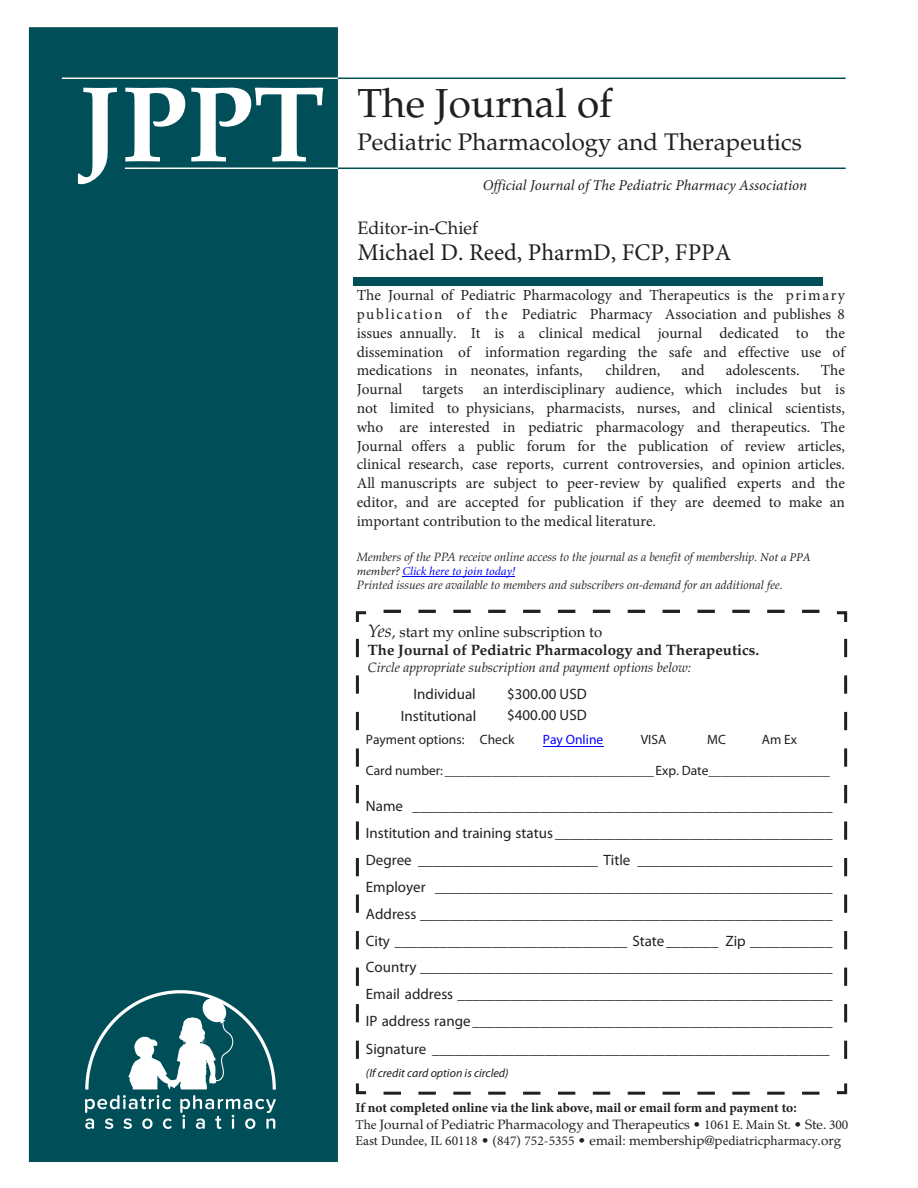
<style>
.page{position:relative;width:918px;height:1188px;background:#fff}
.page>*{position:absolute;margin:0;border:0;box-sizing:border-box;transform-origin:0 0}
.t1{font:700 108px "Palatino LT Std";color:#fff}
.t2{font:40.5px "Palatino LT Std";color:#231f20}
.t3{font:24px "Palatino LT Std";color:#231f20}
.t4{font:24px "Minion Pro";color:#231f20}
.t5{font:18px "Palatino LT Std";color:#231f20}
.t6{font:15.3px/18.8px "Minion Pro";color:#231f20;text-align:justify}
.t7{font:15px/27px "Myriad Pro";color:#231f20;text-align:justify}
.t8{font:700 15px "Palatino LT Std";color:#231f20}
.t9{font:italic 15px "Minion Pro";color:#231f20}
.t10{font:15px "Palatino LT Std";color:#231f20}
.t11{font:13.5px/16.4px "Palatino LT Std";color:#231f20}
.t12{font:13.5px "Myriad Pro";color:#231f20}
.t13{font:italic 13.5px "Palatino LT Std";color:#231f20}
.t14{font:13.5px "Myriad Pro";color:#00f}
.t15{font:italic 12px/14.2px "Palatino LT Std";color:#231f20}
.t16{font:italic 12px "Myriad Pro";color:#231f20}
.s1{font-family:"Minion Pro"}
.s2{font-family:"Minion Pro";color:#00f}
.s3{font-style:italic;font-size:18px}
.s4{font-family:"Minion Pro";font-weight:700}
.s5{font-weight:700}
</style>
<div class="page">
<div style="left:29px;top:27px;width:309px;height:1135px;background:#004e57;border:2px solid #004e57"></div>
<hr style="left:338px;top:78px;width:508px;height:1px;background:#004e57">
<hr style="left:62px;top:78px;width:276px;height:1px;background:#fff">
<hr style="left:338px;top:168px;width:508px;height:1px;background:#004e57">
<hr style="left:125px;top:168px;width:213px;height:1px;background:#fff">
<div style="left:353px;top:277px;width:470px;height:8px;background:#004e57"></div>
<svg style="left:355px;top:610px;width:493px;height:485px"></svg>
<img style="left:86px;top:991px;width:190px;height:138px">
<hr style="left:543px;top:746px;width:60px;height:1px;background:#00f">
<hr style="left:402px;top:577px;width:113px;height:1px;background:#00f">
<p class="t1" style="left:79px;top:61px;width:248px">JPPT</p>
<p class="t2" style="left:357px;top:80px;width:257px">The Journal of</p>
<p class="t3" style="left:357px;top:128px;width:446px">Pediatric Pharmacology and Therapeutics</p>
<p class="t9" style="left:483px;top:175px;width:326px">Official Journal of The Pediatric Pharmacy Association</p>
<p class="t5" style="left:357px;top:217px;width:122px">Editor-in-Chief</p>
<p class="t4" style="left:357px;top:236px;width:375px">Michael D. Reed, PharmD, FCP, FPPA</p>
<p class="t6" style="left:357px;top:286px;width:490px">The Journal of Pediatric Pharmacology and Therapeutics is the primary publication of the Pediatric Pharmacy Association and publishes 8 issues annually. It is a clinical medical journal dedicated to the dissemination of information regarding the safe and effective use of medications in neonates, infants,</p>
<p class="t6" style="left:605px;top:361px;width:56px">children,</p>
<p class="t6" style="left:681px;top:361px;width:25px">and</p>
<p class="t6" style="left:726px;top:361px;width:76px">adolescents.</p>
<p class="t6" style="left:821px;top:361px;width:26px">The</p>
<p class="t6" style="left:357px;top:380px;width:490px;text-indent:126px">an interdisciplinary audience, which includes but is not limited to physicians, pharmacists, nurses, and clinical scientists, who are interested in pediatric pharmacology and therapeutics. The Journal offers a public forum for the publication of review articles, clinical research, case reports, current controversies, and opinion articles.<br>All manuscripts are subject to peer-review by qualified experts and the editor, and are accepted for publication if they are deemed to make an important contribution to the medical literature.</p>
<p class="t15" style="left:357px;top:550px;width:455px">Members of the PPA receive online access to the journal as a benefit of membership. <span class="s1">Not a PPA member?</span> <span class="s2">Click here to join today!<br></span>Printed issues are available to members and subscribers on-demand for an additional fee.</p>
<p class="t10" style="left:368px;top:624px;width:236px"><span class="s3">Yes</span>, start my online subscription to</p>
<p class="t8" style="left:368px;top:642px;width:393px">The Journal of Pediatric Pharmacology and Therapeutics.</p>
<p class="t13" style="left:368px;top:659px;width:325px">Circle appropriate subscription and payment options below:</p>
<p class="t7" style="left:414px;top:680px;width:64px">Individual</p>
<p class="t7" style="left:507px;top:680px;width:81px">$300.00 USD</p>
<p class="t7" style="left:401px;top:702px;width:77px">Institutional</p>
<p class="t7" style="left:507px;top:701px;width:81px">$400.00 USD</p>
<p class="t12" style="left:366px;top:731px;width:150px">Payment options: Check</p>
<p class="t14" style="left:543px;top:731px;width:62px">Pay Online</p>
<p class="t12" style="left:641px;top:731px;width:27px">VISA</p>
<p class="t12" style="left:707px;top:731px;width:20px">MC</p>
<p class="t12" style="left:762px;top:731px;width:37px">Am Ex</p>
<p class="t12" style="left:366px;top:762px;width:466px">Card number: _______________________________Exp. Date__________________</p>
<p class="t7" style="left:366px;top:792px;width:468px">Name ________________________________________________________ Institution and training status _____________________________________ Degree ________________________ Title __________________________ Employer _____________________________________________________ Address _______________________________________________________ City _______________________________ State_______ Zip ___________ Country _______________________________________________________ Email address __________________________________________________ IP address range ________________________________________________ Signature _____________________________________________________</p>
<p class="t16" style="left:366px;top:1065px;width:144px">(If credit card option is circled)</p>
<p class="t11" style="left:355px;top:1100px;width:495px"><span class="s4">If not completed online via the link above, mail or email form and payment to</span><span class="s5">:<br></span><span class="s1">The</span> Journal of Pediatric Pharmacology and Therapeutics • <span class="s1">1061 E. Main St.</span> • Ste. <span class="s1">300<br>East Dundee, IL 60118</span> • (<span class="s1">847</span>) <span class="s1">752-5355</span> • email: membership@p<span class="s1">ediatricpharmacy</span>.org</p>
<p class="t6" style="left:357px;top:380px;width:47px">Journal</p>
<p class="t6" style="left:422px;top:380px;width:43px">targets</p>
</div>
